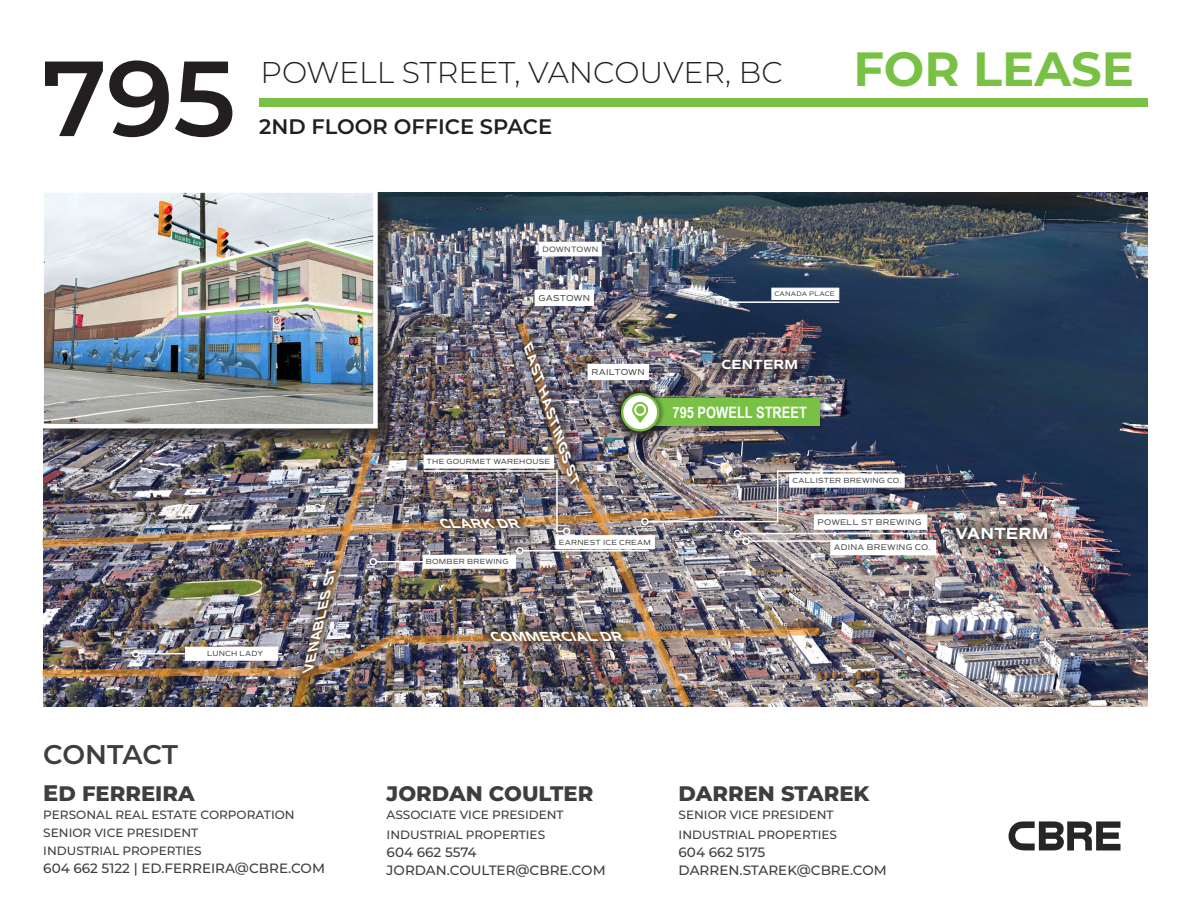
<style>
.page{position:relative;width:1188px;height:918px;background:#fff}
.page>*{position:absolute;margin:0;border:0;box-sizing:border-box;transform-origin:0 0}
.t1{font:600 106.5px "Montserrat";color:#231f20}
.Bold_Table_Content_-_Right_Align{font:700 48px "Montserrat";color:#79c144}
.t2{font:300 30px "Montserrat";color:#231f20}
.t3{font:600 27px "Montserrat";letter-spacing:-.01em;color:#3e3e3f}
.t4{font:800 21px "Montserrat";color:#3e3e3f}
.t5{font:600 21px "Montserrat";color:#231f20}
.t6{font:700 16.5px "Commuters Sans";letter-spacing:-.005em;color:#fff}
.t7{font:700 15.75px "Arial Narrow";color:#fff}
.t8{font:500 13.5px "Montserrat";color:#3e3e3f}
.t9{font:italic 700 13.5px "Commuters Sans";color:#fff}
.t10{font:700 13.5px "Commuters Sans";letter-spacing:.01em;color:#fff}
.t11{font:500 12px "Montserrat";color:#3e3e3f}
.t12{font:8.7px "Commuters Sans";letter-spacing:.02em;color:#3e3e3f}
.t13{font:8.4px "Commuters Sans";letter-spacing:.025em;color:#3e3e3f}
.t14{font:7.95px "Commuters Sans";letter-spacing:.02em;color:#3e3e3f}
.t15{font:7.5px "Commuters Sans";letter-spacing:.03em;color:#3e3e3f}
.t16{font:6.6px "Commuters Sans";letter-spacing:.02em;color:#3e3e3f}
.s1{font-size:22.5px}
</style>
<div class="page">
<img style="left:396px;top:193px;width:752px;height:514px">
<svg style="left:1009px;top:821px;width:112px;height:30px"></svg>
<div style="left:259px;top:98px;width:889px;height:9px;background:#79c145"></div>
<div style="left:945px;top:518px;width:112px;height:32px;background:#231f20;opacity:.86"></div>
<div style="left:539px;top:242px;width:63px;height:14px;background:#fff"></div>
<div style="left:535px;top:290px;width:59px;height:16px;background:#fff"></div>
<div style="left:771px;top:288px;width:68px;height:12px;background:#fff;border:1px solid #fff"></div>
<hr style="left:728px;top:301px;width:111px;height:2px;background:#fff">
<div style="left:721px;top:298px;width:8px;height:8px;border:2px solid #fff;border-radius:50%"></div>
<div style="left:814px;top:514px;width:113px;height:16px;background:#fff;border:1px solid #fff"></div>
<hr style="left:740px;top:533px;width:187px;height:1px;background:#fff">
<div style="left:830px;top:540px;width:106px;height:15px;background:#fff"></div>
<div style="left:789px;top:474px;width:116px;height:14px;background:#fff;border:1px solid #fff"></div>
<img style="left:42px;top:327px;width:856px;height:380px">
<div style="left:563px;top:528px;width:7px;height:7px;border:2px solid #fff;border-radius:50%"></div>
<div style="left:424px;top:455px;width:130px;height:14px;background:#fff;border:1px solid #fff"></div>
<div style="left:42px;top:191px;width:354px;height:256px;background:#231f20;opacity:.75"></div>
<img style="left:44px;top:193px;width:329px;height:230px">
<div style="left:39px;top:188px;width:339px;height:240px;border:4px solid #fff"></div>
<div style="left:167px;top:232px;width:215px;height:96px;background:#fff;opacity:.75"></div>
<div style="left:169px;top:229px;width:212px;height:96px;background:#fff;opacity:.75"></div>
<img style="left:176px;top:236px;width:200px;height:84px">
<p class="t1" style="left:42px;top:23px;width:195px">795</p>
<p class="t2" style="left:261px;top:52px;width:524px">POWELL STREET, VANCOUVER, BC</p>
<p class="Bold_Table_Content_-_Right_Align" style="left:853px;top:35px;width:282px">FOR LEASE</p>
<p class="t5" style="left:259px;top:112px;width:295px">2ND FLOOR OFFICE SPACE</p>
<p class="t15" style="left:207px;top:649px;width:58px">LUNCH LADY</p>
<p class="t3" style="left:43px;top:735px;width:136px">CONTACT</p>
<p class="t9" style="left:300px;top:669px;width:110px;rotate:-77deg">VENABLES ST</p>
<p class="t4" style="left:43px;top:779px;width:153px"><span class="s1">E</span>D FERREIRA</p>
<p class="t11" style="left:43px;top:807px;width:253px">PERSONAL REAL ESTATE CORPORATION</p>
<p class="t11" style="left:43px;top:825px;width:157px">SENIOR VICE PRESIDENT</p>
<p class="t11" style="left:43px;top:843px;width:160px">INDUSTRIAL PROPERTIES</p>
<p class="t8" style="left:43px;top:859px;width:283px">604 662 5122 | ED.FERREIRA@CBRE.COM</p>
<p class="t14" style="left:542px;top:244px;width:57px">DOWNTOWN</p>
<p class="t12" style="left:539px;top:292px;width:53px">GASTOWN</p>
<p class="t9" style="left:536px;top:343px;width:151px;rotate:71deg">EAST HASTINGS ST</p>
<p class="t15" style="left:427px;top:457px;width:125px">THE GOURMET WAREHOUSE</p>
<p class="t9" style="left:442px;top:515px;width:89px">CLARKDR</p>
<p class="t12" style="left:591px;top:366px;width:55px">RAILTOWN</p>
<p class="t15" style="left:426px;top:557px;width:84px">BOMBER BREWING</p>
<p class="t15" style="left:559px;top:537px;width:93px">EARNEST ICE CREAM</p>
<p class="t16" style="left:774px;top:290px;width:62px">CANADA PLACE</p>
<p class="t10" style="left:721px;top:357px;width:78px">CENTERM</p>
<p class="t7" style="left:673px;top:401px;width:136px">795 POWELL STREET</p>
<p class="t15" style="left:793px;top:476px;width:111px">CALLISTER BREWING CO.</p>
<p class="t13" style="left:818px;top:517px;width:105px">POWELL ST BREWING</p>
<p class="t13" style="left:834px;top:542px;width:98px">ADINA BREWING CO.</p>
<p class="t6" style="left:955px;top:524px;width:95px">VANTERM</p>
<p class="t9" style="left:493px;top:628px;width:141px">COMMERCIALDR</p>
<p class="t4" style="left:387px;top:778px;width:208px">JORDAN COULTER</p>
<p class="t11" style="left:387px;top:807px;width:179px">ASSOCIATE VICE PRESIDENT</p>
<p class="t11" style="left:387px;top:827px;width:160px">INDUSTRIAL PROPERTIES</p>
<p class="t8" style="left:387px;top:843px;width:92px">604 662 5574</p>
<p class="t8" style="left:387px;top:861px;width:221px">JORDAN.COULTER@CBRE.COM</p>
<p class="t4" style="left:679px;top:778px;width:192px">DARREN STAREK</p>
<p class="t11" style="left:679px;top:807px;width:157px">SENIOR VICE PRESIDENT</p>
<p class="t11" style="left:679px;top:827px;width:160px">INDUSTRIAL PROPERTIES</p>
<p class="t8" style="left:679px;top:843px;width:88px">604 662 5175</p>
<p class="t8" style="left:679px;top:861px;width:210px">DARREN.STAREK@CBRE.COM</p>
</div>
